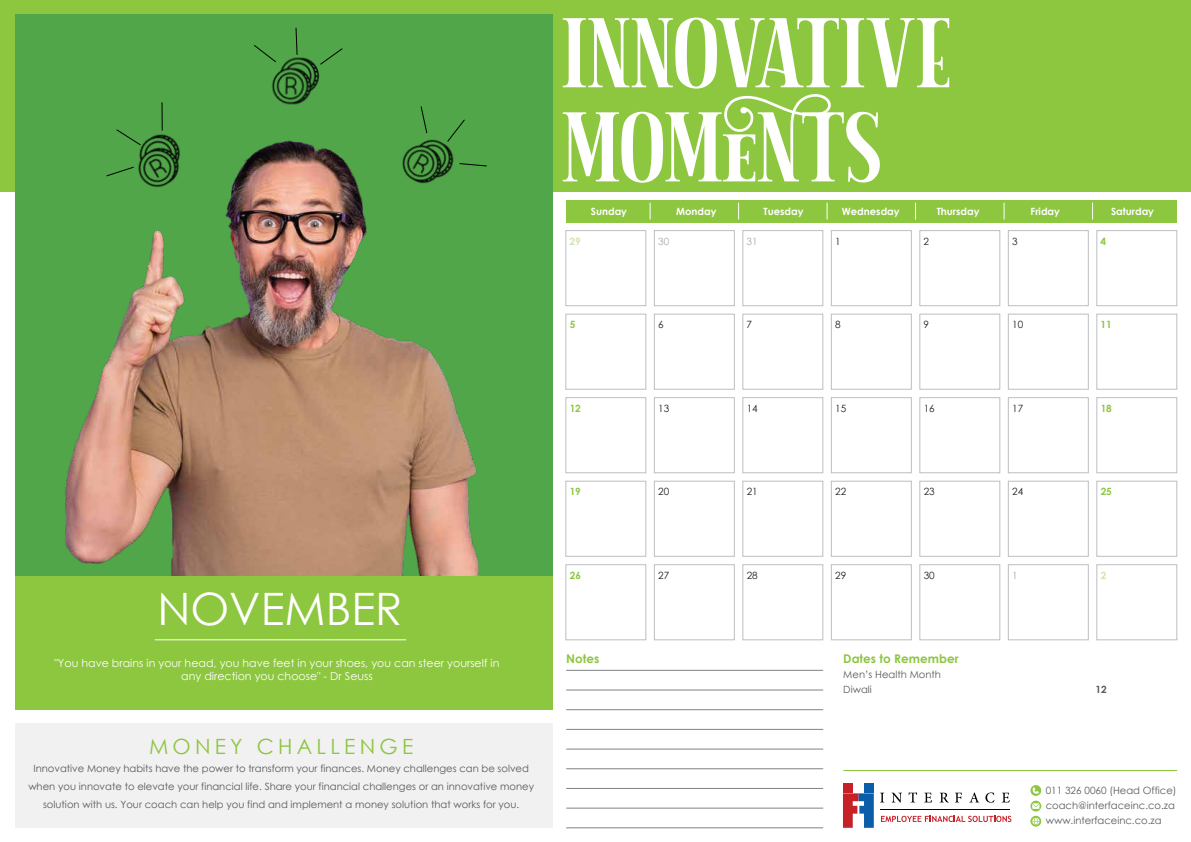
<style>
.page{position:relative;width:1191px;height:842px;background:#fff}
.page>*{position:absolute;margin:0;border:0;box-sizing:border-box;transform-origin:0 0}
.t1{font:95.5px/94.1px "Gt Herina";color:#fff}
.t2{font:44.7px "Century Gothic";color:#fff}
.t3{font:21px "Century Gothic";letter-spacing:.2em;color:#8dc63f}
.t4{font:700 12px "Century Gothic";color:#8dc63f}
.t5{font:11px/13.2px "Century Gothic";color:#fff;text-align:center}
.t6{font:10px/18px "Century Gothic";color:#58595b;text-align:center}
.t7{font:10px/15px "Century Gothic";color:#595a5c}
.t8{font:700 10px "Century Gothic";color:#fff}
.t9{font:10px "Century Gothic";color:#231f20}
.t10{font:700 10px "Century Gothic";color:#8dc63f}
.t11{font:10px "Century Gothic";color:#a7a9ac}
.t12{font:700 10px "Century Gothic";color:#cfe5ae}
.t13{font:700 10px "Century Gothic";color:#595a5c}
</style>
<div class="page">
<div style="left:0;top:0;width:1191px;height:191px;background:#8dc63f"></div>
<div style="left:566px;top:200px;width:610px;height:22px;background:#8dc63f"></div>
<svg style="left:649px;top:203px;width:1px;height:17px"></svg>
<svg style="left:738px;top:203px;width:1px;height:17px"></svg>
<svg style="left:826px;top:203px;width:1px;height:17px"></svg>
<svg style="left:915px;top:203px;width:1px;height:17px"></svg>
<svg style="left:1003px;top:203px;width:1px;height:17px"></svg>
<svg style="left:1092px;top:203px;width:1px;height:17px"></svg>
<div style="left:831px;top:230px;width:80px;height:76px;border:1px solid #bcbec0"></div>
<div style="left:742px;top:230px;width:81px;height:76px;border:1px solid #bcbec0"></div>
<div style="left:654px;top:230px;width:80px;height:76px;border:1px solid #bcbec0"></div>
<div style="left:565px;top:230px;width:81px;height:76px;border:1px solid #bcbec0"></div>
<div style="left:919px;top:230px;width:81px;height:76px;border:1px solid #bcbec0"></div>
<div style="left:1008px;top:230px;width:80px;height:76px;border:1px solid #bcbec0"></div>
<div style="left:1096px;top:230px;width:81px;height:76px;border:1px solid #bcbec0"></div>
<div style="left:831px;top:314px;width:80px;height:75px;border:1px solid #bcbec0"></div>
<div style="left:742px;top:314px;width:81px;height:75px;border:1px solid #bcbec0"></div>
<div style="left:654px;top:314px;width:80px;height:75px;border:1px solid #bcbec0"></div>
<div style="left:565px;top:314px;width:81px;height:75px;border:1px solid #bcbec0"></div>
<div style="left:919px;top:314px;width:81px;height:75px;border:1px solid #bcbec0"></div>
<div style="left:1008px;top:314px;width:80px;height:75px;border:1px solid #bcbec0"></div>
<div style="left:1096px;top:314px;width:81px;height:75px;border:1px solid #bcbec0"></div>
<div style="left:831px;top:397px;width:80px;height:76px;border:1px solid #bcbec0"></div>
<div style="left:742px;top:397px;width:81px;height:76px;border:1px solid #bcbec0"></div>
<div style="left:654px;top:397px;width:80px;height:76px;border:1px solid #bcbec0"></div>
<div style="left:565px;top:397px;width:81px;height:76px;border:1px solid #bcbec0"></div>
<div style="left:919px;top:397px;width:81px;height:76px;border:1px solid #bcbec0"></div>
<div style="left:1008px;top:397px;width:80px;height:76px;border:1px solid #bcbec0"></div>
<div style="left:1096px;top:397px;width:81px;height:76px;border:1px solid #bcbec0"></div>
<div style="left:831px;top:481px;width:80px;height:75px;border:1px solid #bcbec0"></div>
<div style="left:742px;top:481px;width:81px;height:75px;border:1px solid #bcbec0"></div>
<div style="left:654px;top:481px;width:80px;height:75px;border:1px solid #bcbec0"></div>
<div style="left:565px;top:481px;width:81px;height:75px;border:1px solid #bcbec0"></div>
<div style="left:919px;top:481px;width:81px;height:75px;border:1px solid #bcbec0"></div>
<div style="left:1008px;top:481px;width:80px;height:75px;border:1px solid #bcbec0"></div>
<div style="left:1096px;top:481px;width:81px;height:75px;border:1px solid #bcbec0"></div>
<div style="left:831px;top:564px;width:80px;height:76px;border:1px solid #bcbec0"></div>
<div style="left:742px;top:564px;width:81px;height:76px;border:1px solid #bcbec0"></div>
<div style="left:654px;top:564px;width:80px;height:76px;border:1px solid #bcbec0"></div>
<div style="left:565px;top:564px;width:81px;height:76px;border:1px solid #bcbec0"></div>
<div style="left:919px;top:564px;width:81px;height:76px;border:1px solid #bcbec0"></div>
<div style="left:1008px;top:564px;width:80px;height:76px;border:1px solid #bcbec0"></div>
<div style="left:1096px;top:564px;width:81px;height:76px;border:1px solid #bcbec0"></div>
<div style="left:16px;top:723px;width:537px;height:105px;background:#f1f1f2"></div>
<div style="left:864px;top:783px;width:9px;height:9px;background:#095da9"></div>
<div style="left:843px;top:783px;width:9px;height:9px;background:#c72128"></div>
<svg style="left:843px;top:793px;width:30px;height:35px"></svg>
<svg style="left:880px;top:793px;width:4px;height:9px"></svg>
<svg style="left:891px;top:793px;width:11px;height:9px"></svg>
<svg style="left:908px;top:792px;width:9px;height:10px"></svg>
<svg style="left:924px;top:793px;width:8px;height:9px"></svg>
<svg style="left:940px;top:793px;width:8px;height:9px"></svg>
<svg style="left:955px;top:793px;width:6px;height:9px"></svg>
<svg style="left:970px;top:792px;width:9px;height:10px"></svg>
<svg style="left:985px;top:792px;width:9px;height:11px"></svg>
<svg style="left:1002px;top:793px;width:7px;height:9px"></svg>
<svg style="left:881px;top:816px;width:130px;height:6px"></svg>
<hr style="left:880px;top:810px;width:130px;height:1px;background:#010101">
<hr style="left:566px;top:709px;width:257px;height:1px;background:#808285">
<hr style="left:566px;top:729px;width:257px;height:1px;background:#808285">
<hr style="left:566px;top:768px;width:257px;height:1px;background:#808285">
<hr style="left:843px;top:770px;width:334px;height:1px;background:#8dc63f">
<hr style="left:566px;top:749px;width:257px;height:1px;background:#808285">
<hr style="left:566px;top:788px;width:257px;height:1px;background:#808285">
<hr style="left:566px;top:808px;width:257px;height:1px;background:#808285">
<hr style="left:566px;top:827px;width:257px;height:1px;background:#808285">
<div style="left:1030px;top:785px;width:11px;height:11px;background:#8dc63f;border-radius:50%"></div>
<svg style="left:1032px;top:787px;width:7px;height:7px"></svg>
<svg style="left:1030px;top:801px;width:11px;height:10px"></svg>
<svg style="left:1032px;top:803px;width:7px;height:6px"></svg>
<svg style="left:1030px;top:816px;width:11px;height:11px"></svg>
<svg style="left:1032px;top:818px;width:7px;height:7px"></svg>
<hr style="left:566px;top:690px;width:257px;height:1px;background:#808285">
<hr style="left:566px;top:670px;width:257px;height:1px;background:#808285">
<div style="left:16px;top:14px;width:537px;height:564px;background:#50a648"></div>
<img style="left:254px;top:27px;width:89px;height:78px">
<img style="left:0;top:112px;width:614px;height:466px">
<div style="left:16px;top:576px;width:537px;height:134px;background:#8dc63f"></div>
<hr style="left:155px;top:639px;width:251px;height:1px;background:#fff">
<h1 class="t1" style="left:562px;top:7px;width:390px">INNOVATIVE<br>MOMENTS</h1>
<p class="t8" style="left:591px;top:204px;width:38px">Sunday</p>
<p class="t8" style="left:676px;top:204px;width:42px">Monday</p>
<p class="t8" style="left:763px;top:204px;width:42px">Tuesday</p>
<p class="t8" style="left:842px;top:204px;width:59px">Wednesday</p>
<p class="t8" style="left:936px;top:204px;width:44px">Thursday</p>
<p class="t8" style="left:1030px;top:204px;width:31px">Friday</p>
<p class="t8" style="left:1111px;top:204px;width:44px">Saturday</p>
<p class="t12" style="left:569px;top:233px;width:13px">29</p>
<p class="t11" style="left:658px;top:234px;width:13px">30</p>
<p class="t11" style="left:746px;top:234px;width:13px">31</p>
<p class="t9" style="left:835px;top:234px;width:7px">1</p>
<p class="t9" style="left:923px;top:234px;width:7px">2</p>
<p class="t9" style="left:1012px;top:234px;width:7px">3</p>
<p class="t10" style="left:1100px;top:233px;width:7px">4</p>
<h2 class="t2" style="left:157px;top:578px;width:246px">NOVEMBER</h2>
<p class="t5" style="left:55px;top:656px;width:446px">"You have brains in your head, you have feet in your shoes, you can steer yourself in any direction you choose" - Dr Seuss</p>
<h3 class="t3" style="left:149px;top:732px;width:266px">MONEY CHALLENGE</h3>
<p class="t6" style="left:28px;top:759px;width:507px">Innovative Money habits have the power to transform your finances. Money challenges can be solved when you innovate to elevate your financial life. Share your financial challenges or an innovative money solution with us. Your coach can help you find and implement a money solution that works for you.</p>
<p class="t10" style="left:569px;top:317px;width:7px">5</p>
<p class="t9" style="left:658px;top:317px;width:7px">6</p>
<p class="t9" style="left:746px;top:317px;width:7px">7</p>
<p class="t9" style="left:835px;top:317px;width:7px">8</p>
<p class="t9" style="left:923px;top:317px;width:7px">9</p>
<p class="t9" style="left:1012px;top:317px;width:13px">10</p>
<p class="t10" style="left:1100px;top:317px;width:13px">11</p>
<p class="t10" style="left:569px;top:400px;width:13px">12</p>
<p class="t9" style="left:658px;top:401px;width:13px">13</p>
<p class="t9" style="left:746px;top:401px;width:13px">14</p>
<p class="t9" style="left:835px;top:401px;width:13px">15</p>
<p class="t9" style="left:923px;top:401px;width:13px">16</p>
<p class="t9" style="left:1012px;top:401px;width:13px">17</p>
<p class="t10" style="left:1100px;top:400px;width:13px">18</p>
<p class="t10" style="left:570px;top:484px;width:13px">19</p>
<p class="t9" style="left:658px;top:484px;width:13px">20</p>
<p class="t9" style="left:746px;top:485px;width:13px">21</p>
<p class="t9" style="left:835px;top:484px;width:13px">22</p>
<p class="t9" style="left:923px;top:484px;width:13px">23</p>
<p class="t9" style="left:1012px;top:484px;width:13px">24</p>
<p class="t10" style="left:1100px;top:484px;width:13px">25</p>
<p class="t10" style="left:570px;top:567px;width:13px">26</p>
<p class="t9" style="left:658px;top:568px;width:13px">27</p>
<p class="t9" style="left:746px;top:568px;width:13px">28</p>
<p class="t9" style="left:835px;top:568px;width:13px">29</p>
<p class="t9" style="left:923px;top:568px;width:13px">30</p>
<p class="t11" style="left:1012px;top:568px;width:7px">1</p>
<p class="t12" style="left:1100px;top:567px;width:7px">2</p>
<p class="t4" style="left:566px;top:649px;width:35px">Notes</p>
<p class="t4" style="left:843px;top:649px;width:117px">Dates to Remember</p>
<p class="t7" style="left:843px;top:666px;width:99px">Men’s Health Month<br>Diwali</p>
<p class="t13" style="left:1095px;top:681px;width:13px">12</p>
<p class="t7" style="left:1045px;top:783px;width:132px">011 326 0060 (Head Office) coach@interfaceinc.co.za www.interfaceinc.co.za</p>
</div>
